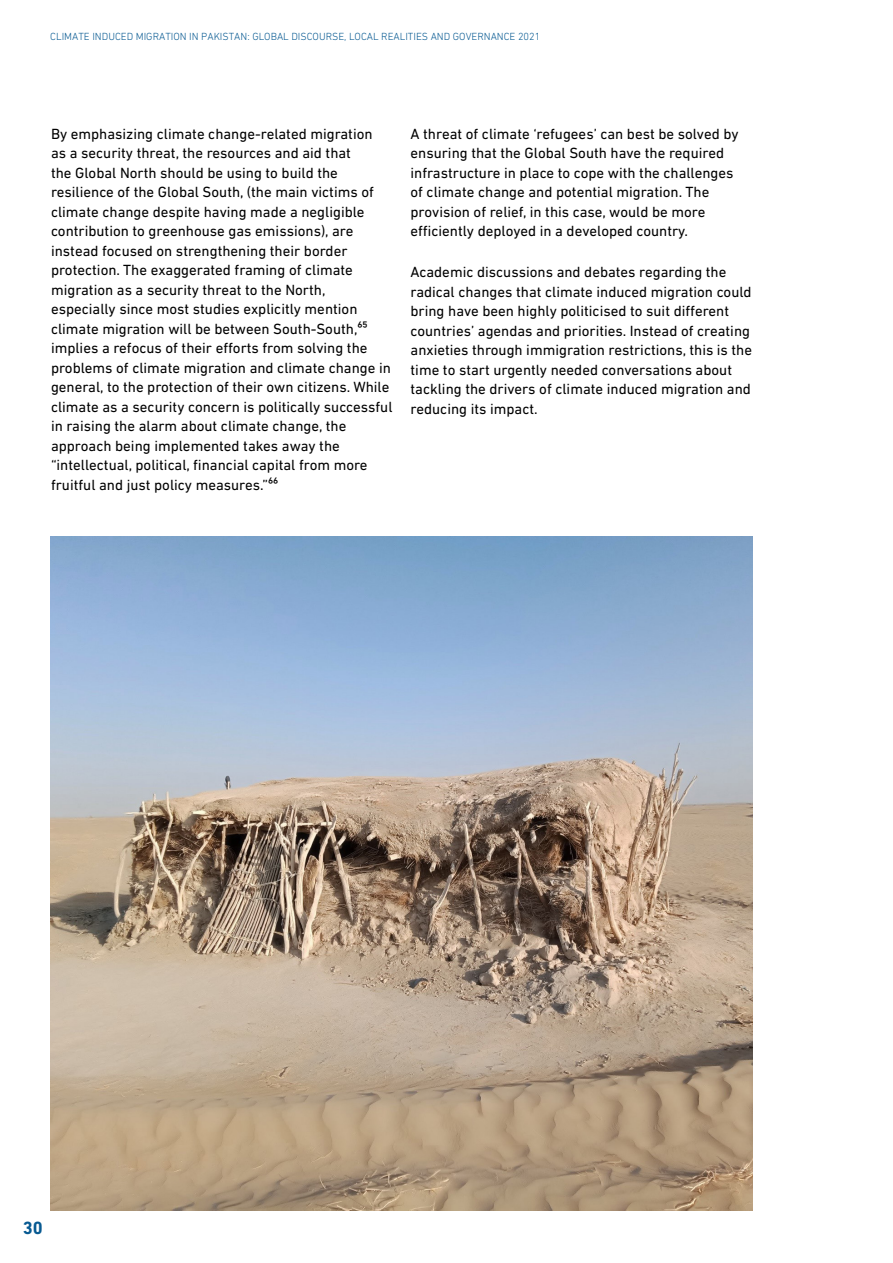
<style>
.page{position:relative;width:893px;height:1263px;background:#fff}
.page>*{position:absolute;margin:0;border:0;box-sizing:border-box;transform-origin:0 0}
.t1{font:700 18px "DIN Next LT Pro";color:#085a92}
.t2{font:15px/19.5px "DIN Next LT Pro";color:#000}
.t3{font:300 10.5px "DIN Next LT Pro";color:#085a92}
</style>
<div class="page">
<img style="left:50px;top:537px;width:702px;height:674px">
<p class="t3" style="left:50px;top:30px;width:492px">CLIMATE INDUCED MIGRATION IN PAKISTAN: GLOBAL DISCOURSE, LOCAL REALITIES AND GOVERNANCE 2021</p>
<p class="t2" style="left:51px;top:124px;width:343px">By emphasizing climate change-related migration<br>as a security threat, the resources and aid that<br>the Global North should be using to build the resilience of the Global South, (the main victims of climate change despite having made a negligible contribution to greenhouse gas emissions), are instead focused on strengthening their border protection. The exaggerated framing of climate migration as a security threat to the North, especially since most studies explicitly mention climate migration will be between South-South,⁶⁵ implies a refocus of their efforts from solving the problems of climate migration and climate change in general, to the protection of their own citizens. While climate as a security concern is politically successful in raising the alarm about climate change, the approach being implemented takes away the “intellectual, political, financial capital from more fruitful and just policy measures.”⁶⁶</p>
<p class="t2" style="left:411px;top:124px;width:329px">A threat of climate ‘refugees’ can best be solved by ensuring that the Global South have the required infrastructure in place to cope with the challenges of climate change and potential migration. The provision of relief, in this case, would be more efficiently deployed in a developed country.</p>
<p class="t2" style="left:411px;top:262px;width:343px">Academic discussions and debates regarding the radical changes that climate induced migration could bring have been highly politicised to suit different countries’ agendas and priorities. Instead of creating anxieties through immigration restrictions, this is the time to start urgently needed conversations about tackling the drivers of climate induced migration and reducing its impact.</p>
<p class="t1" style="left:23px;top:1217px;width:22px">30</p>
</div>
